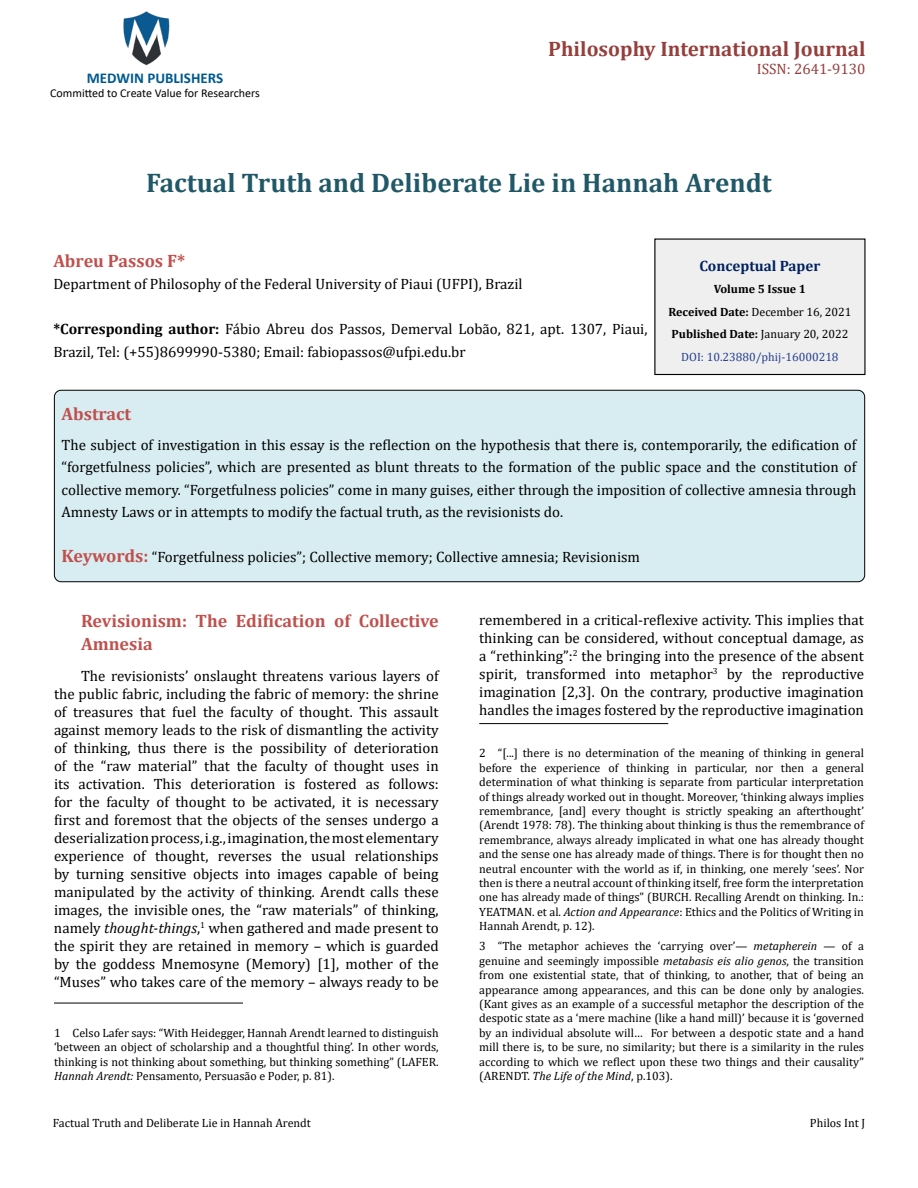
<style>
.page{position:relative;width:918px;height:1188px;background:#fff}
.page>*{position:absolute;margin:0;border:0;box-sizing:border-box;transform-origin:0 0}
.t1{font:700 27px "Cambria";color:#215868}
.t2{font:700 21px "Cambria";color:#953f3c}
.t3{font:700 18px/22.5px "Cambria";color:#c0504d}
.t4{font:15px/18px "Cambria";color:#000;text-align:justify}
.t5{font:700 15px "Calibri";color:#005991}
.t6{font:700 15px "Cambria";color:#002060}
.t7{font:15px "Cambria";color:#953f3c}
.t8{font:12px/14.4px "Cambria";color:#000;text-align:justify}
.t9{font:700 12px/22.5px "Cambria";color:#000;text-align:center}
.t10{font:12px "Calibri";color:#000}
.s1{font-weight:700}
.s2{font-weight:400}
.s3{font-weight:400;color:#25408f}
.s4{font-weight:700;font-size:18px;color:#c0504d}
.s5{font-style:italic}
</style>
<div class="page">
<img style="left:123px;top:11px;width:47px;height:55px">
<div style="left:655px;top:239px;width:210px;height:135px;background:#efefef"></div>
<div style="left:654px;top:238px;width:212px;height:137px;border:1px solid #000"></div>
<div style="left:54px;top:390px;width:811px;height:192px;background:#d8edf2;border-radius:7px"></div>
<div style="left:54px;top:390px;width:811px;height:192px;border:1px solid #000;border-radius:7px"></div>
<hr style="left:54px;top:1003px;width:189px;height:1px;background:#000">
<hr style="left:479px;top:723px;width:189px;height:1px;background:#000">
<p class="t5" style="left:87px;top:67px;width:138px">MEDWIN PUBLISHERS</p>
<p class="t10" style="left:50px;top:85px;width:211px">Committed to Create Value for Researchers</p>
<h2 class="t2" style="left:548px;top:34px;width:319px">Philosophy International Journal</h2>
<p class="t7" style="left:757px;top:60px;width:110px">ISSN: 2641-9130</p>
<h1 class="t1" style="left:146px;top:163px;width:627px">Factual Truth and Deliberate Lie in Hannah Arendt</h1>
<p class="t3" style="left:53px;top:249px;width:133px">Abreu Passos F*</p>
<p class="t4" style="left:53px;top:275px;width:471px">Department of Philosophy of the Federal University of Piaui (UFPI), Brazil</p>
<p class="t4" style="left:53px;top:318px;width:596px;line-height:22.5px"><span class="s1">*Corresponding author:</span> Fábio Abreu dos Passos, Demerval Lobão, 821, apt. 1307, Piaui,<br>Brazil, Tel: (+55)8699990-5380; Email: fabiopassos@ufpi.edu.br</p>
<p class="t6" style="left:699px;top:255px;width:123px">Conceptual Paper</p>
<p class="t9" style="left:668px;top:278px;width:185px">Volume 5 Issue 1<br>Received Date: <span class="s2">December 16, 2021<br></span>Published Date: <span class="s2">January 20, 2022<br></span><span class="s3">DOI: 10.23880/phij-16000218</span></p>
<p class="t3" style="left:62px;top:402px;width:71px">Abstract</p>
<p class="t4" style="left:62px;top:433px;width:797px;line-height:22.5px">The subject of investigation in this essay is the reflection on the hypothesis that there is, contemporarily, the edification of “forgetfulness policies”, which are presented as blunt threats to the formation of the public space and the constitution of collective memory. “Forgetfulness policies” come in many guises, either through the imposition of collective amnesia through Amnesty Laws or in attempts to modify the factual truth, as the revisionists do.</p>
<p class="t4" style="left:62px;top:548px;width:580px"><span class="s4">Keywords:</span> “Forgetfulness policies”; Collective memory; Collective amnesia; Revisionism</p>
<p class="t3" style="left:81px;top:609px;width:359px">Revisionism: The Edification of Collective<br>Amnesia</p>
<p class="t4" style="left:54px;top:667px;width:386px;text-indent:27px">The revisionists’ onslaught threatens various layers of the public fabric, including the fabric of memory: the shrine of treasures that fuel the faculty of thought. This assault against memory leads to the risk of dismantling the activity of thinking, thus there is the possibility of deterioration of the “raw material” that the faculty of thought uses in its activation. This deterioration is fostered as follows: for the faculty of thought to be activated, it is necessary first and foremost that the objects of the senses undergo a deserialization process, i.g., imagination, the most elementary experience of thought, reverses the usual relationships by turning sensitive objects into images capable of being manipulated by the activity of thinking. Arendt calls these images, the invisible ones, the “raw materials” of thinking, namely <span class="s5">thought-things</span>,<sup>1</sup> when gathered and made present to the spirit they are retained in memory – which is guarded by the goddess Mnemosyne (Memory) [1], mother of the “Muses” who takes care of the memory – always ready to be</p>
<p class="t8" style="left:54px;top:1025px;width:386px">1 Celso Lafer says: “With Heidegger, Hannah Arendt learned to distinguish ‘between an object of scholarship and a thoughtful thing’. In other words, thinking is not thinking about something, but thinking something” (LAFER.<br><span class="s5">Hannah Arendt:</span> Pensamento, Persuasão e Poder, p. 81).</p>
<p class="t4" style="left:479px;top:611px;width:386px">remembered in a critical-reflexive activity. This implies that thinking can be considered, without conceptual damage, as a “rethinking”:<sup>2</sup> the bringing into the presence of the absent spirit, transformed into metaphor<sup>3</sup> by the reproductive imagination [2,3]. On the contrary, productive imagination handles the images fostered by the reproductive imagination</p>
<p class="t8" style="left:479px;top:746px;width:386px">2 “[...] there is no determination of the meaning of thinking in general before the experience of thinking in particular, nor then a general determination of what thinking is separate from particular interpretation of things already worked out in thought. Moreover, ‘thinking always implies remembrance, [and] every thought is strictly speaking an afterthought’ (Arendt 1978: 78). The thinking about thinking is thus the remembrance of remembrance, always already implicated in what one has already thought and the sense one has already made of things. There is for thought then no neutral encounter with the world as if, in thinking, one merely ‘sees’. Nor then is there a neutral account of thinking itself, free form the interpretation one has already made of things” (BURCH. Recalling Arendt on thinking. In.:<br>YEATMAN. et al. <span class="s5">Action and Appearance</span>: Ethics and the Politics of Writing in Hannah Arendt, p. 12).</p>
<p class="t8" style="left:479px;top:939px;width:386px">3 “The metaphor achieves the ‘carrying over’— <span class="s5">metapherein</span> — of a genuine and seemingly impossible <span class="s5">metabasis eis alio genos</span>, the transition from one existential state, that of thinking, to another, that of being an appearance among appearances, and this can be done only by analogies. (Kant gives as an example of a successful metaphor the description of the despotic state as a ‘mere machine (like a hand mill)’ because it is ‘governed by an individual absolute will… For between a despotic state and a hand mill there is, to be sure, no similarity; but there is a similarity in the rules according to which we reflect upon these two things and their causality” (ARENDT. <span class="s5">The Life of the Mind</span>, p.103).</p>
<p class="t8" style="left:53px;top:1116px;width:260px">Factual Truth and Deliberate Lie in Hannah Arendt</p>
<p class="t8" style="left:810px;top:1116px;width:57px">Philos Int J</p>
</div>
